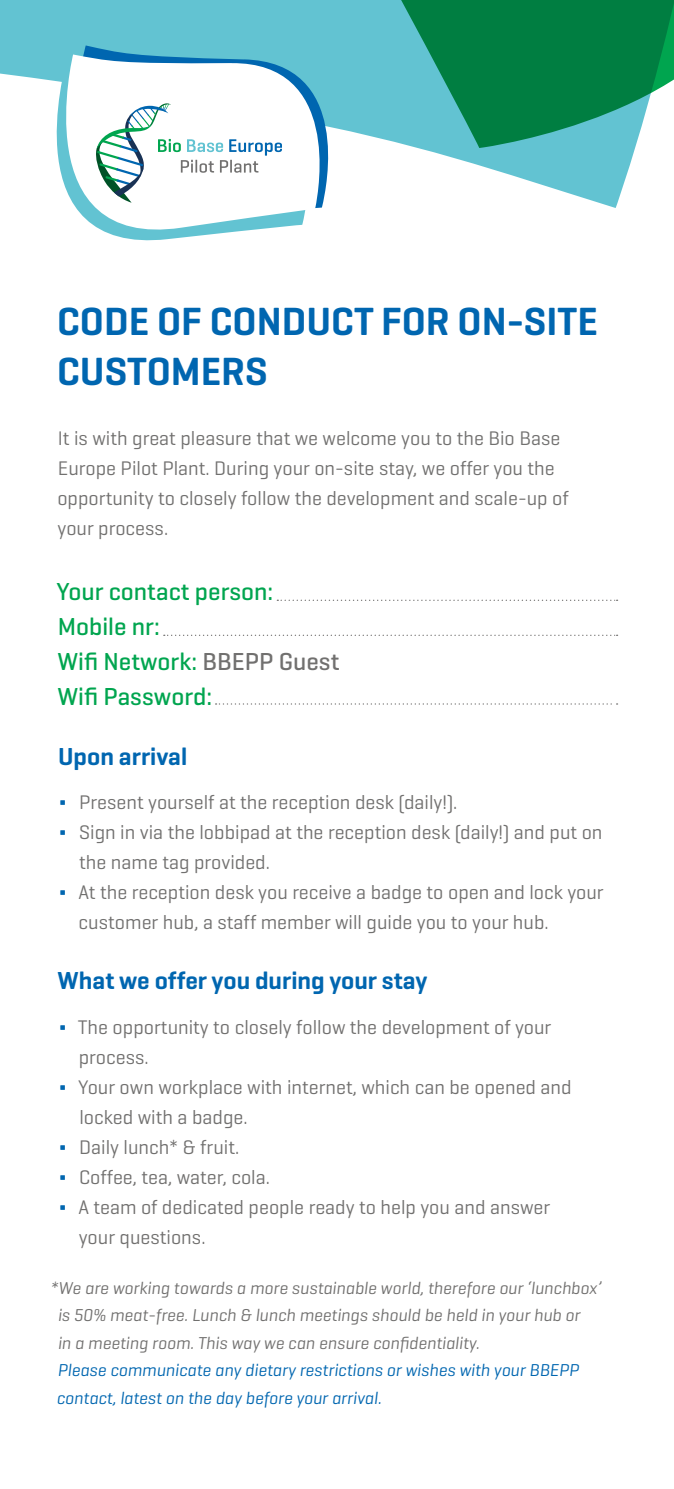
<style>
.page{position:relative;width:674px;height:1489px;background:#fff}
.page>*{position:absolute;margin:0;border:0;box-sizing:border-box;transform-origin:0 0}
.t1{font:600 40px/50px "Geogrotesque";color:#0066b0}
.t2{font:500 25px/35px "Geogrotesque";color:#00a54f}
.t3{font:600 25px "Geogrotesque";color:#0066b0}
.t4{font:20px/30px "Geogrotesque";color:#71706f}
.t5{font:italic 17.5px/27.5px "Geogrotesque";color:#71706f}
.t6{font:italic 17.5px/27.5px "Geogrotesque";color:#0066b0}
.s1{color:#71706f}
.s2{font-weight:600;color:#0066b0}
</style>
<div class="page">
<svg style="left:164px;top:634px;width:453px;height:2px"></svg>
<svg style="left:215px;top:703px;width:402px;height:1px"></svg>
<svg style="left:277px;top:599px;width:340px;height:2px"></svg>
<svg style="left:0;top:0;width:635px;height:208px;fill:#62c3d2"></svg>
<svg style="left:370px;top:0;width:303px;height:148px;fill:#007e41"></svg>
<svg style="left:11px;top:63px;width:14px;height:145px"></svg>
<svg style="left:31px;top:45px;width:321px;height:163px;fill:#62c3d2"></svg>
<svg style="left:25px;top:54px;width:315px;height:187px"></svg>
<svg style="left:93px;top:103px;width:189px;height:100px"></svg>
<h1 class="t1" style="left:57px;top:296px;width:541px">CODE OF CONDUCT FOR ON-SITE<br>CUSTOMERS</h1>
<p class="t4" style="left:57px;top:422px;width:512px">It is with great pleasure that we welcome you to the Bio Base Europe Pilot Plant. During your on-site stay, we offer you the opportunity to closely follow the development and scale-up of your process.</p>
<p class="t2" style="left:57px;top:573px;width:284px">Your contact person:<br>Mobile nr:<br>Wifi Network: <span class="s1">BBEPP Guest<br></span>Wifi Password:</p>
<p class="t3" style="left:58px;top:741px;width:131px">Upon arrival</p>
<p class="t4" style="left:59px;top:786px;width:400px"><span class="s2">Δ</span> Present yourself at the reception desk (daily!).</p>
<p class="t4" style="left:59px;top:816px;width:545px"><span class="s2">Δ</span> Sign in via the lobbipad at the reception desk (daily!) and put on</p>
<p class="t4" style="left:79px;top:846px;width:192px">the name tag provided.</p>
<p class="t4" style="left:59px;top:876px;width:546px"><span class="s2">Δ</span> At the reception desk you receive a badge to open and lock your</p>
<p class="t4" style="left:79px;top:906px;width:471px">customer hub, a staff member will guide you to your hub.</p>
<p class="t3" style="left:58px;top:965px;width:371px">What we offer you during your stay</p>
<p class="t4" style="left:59px;top:1011px;width:494px"><span class="s2">Δ</span> The opportunity to closely follow the development of your</p>
<p class="t4" style="left:79px;top:1041px;width:71px">process.</p>
<p class="t4" style="left:59px;top:1071px;width:514px"><span class="s2">Δ</span> Your own workplace with internet, which can be opened and</p>
<p class="t4" style="left:79px;top:1101px;width:169px">locked with a badge.</p>
<p class="t4" style="left:59px;top:1131px;width:182px"><span class="s2">Δ</span> Daily lunch* &amp; fruit.</p>
<p class="t4" style="left:59px;top:1161px;width:213px"><span class="s2">Δ</span> Coffee, tea, water, cola.</p>
<p class="t4" style="left:59px;top:1191px;width:493px"><span class="s2">Δ</span> A team of dedicated people ready to help you and answer</p>
<p class="t4" style="left:79px;top:1221px;width:128px">your questions.</p>
<p class="t5" style="left:58px;top:1273px;width:544px;text-indent:-7px">*We are working towards a more sustainable world, therefore our ‘lunchbox’ is 50% meat-free. Lunch &amp; lunch meetings should be held in your hub or<br>in a meeting room. This way we can ensure confidentiality.</p>
<p class="t6" style="left:57px;top:1355px;width:523px">Please communicate any dietary restrictions or wishes with your BBEPP contact, latest on the day before your arrival.</p>
</div>
